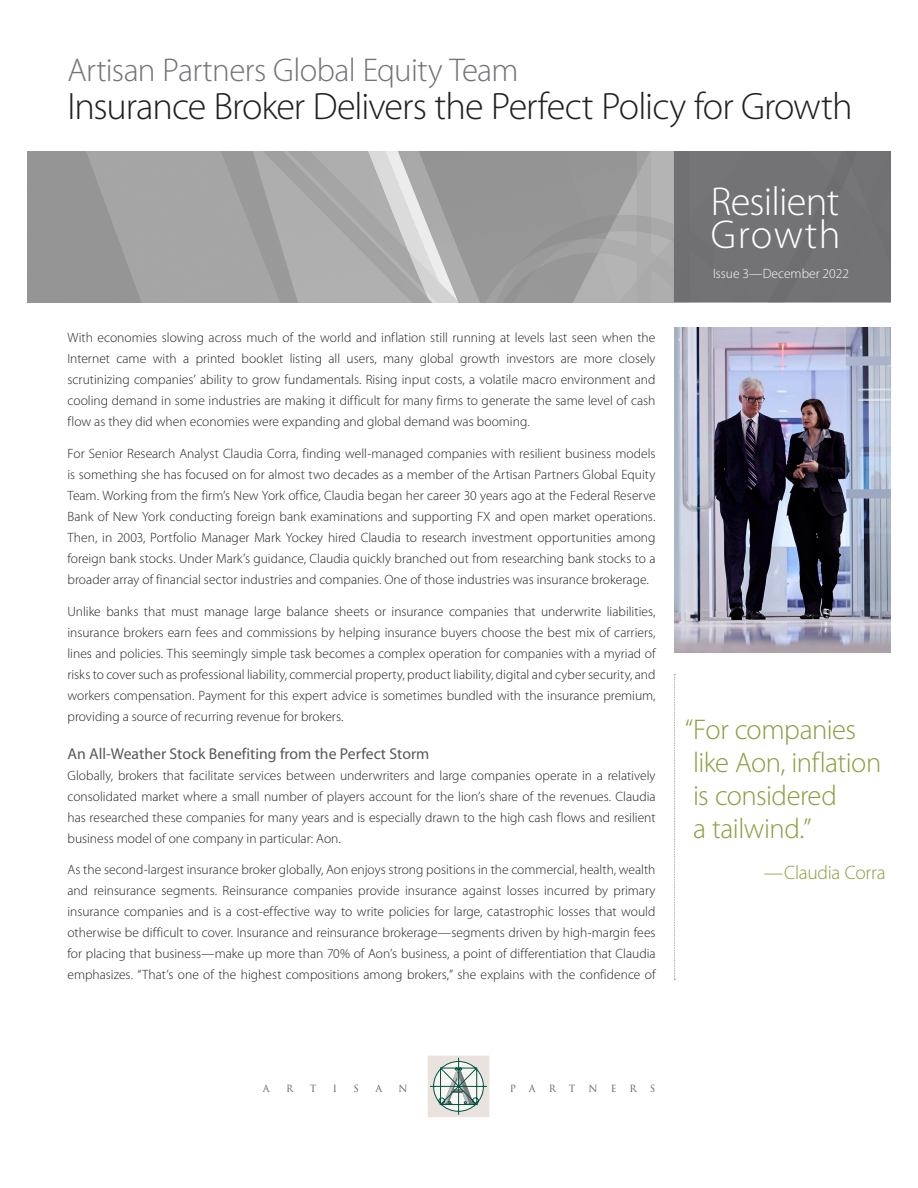
<style>
.page{position:relative;width:918px;height:1188px;background:#fff}
.page>*{position:absolute;margin:0;border:0;box-sizing:border-box;transform-origin:0 0}
.t1{font:300 40.5px/33px "Myriad Pro";letter-spacing:-.02em;color:#fff}
.Performance_Team{font:300 38.25px "Myriad Pro";letter-spacing:-.025em;color:#231f20}
.Performance_Team-2{font:300 33px "Myriad Pro";letter-spacing:-.02em;color:#727477}
.Body{font:300 28.5px/33px "Myriad Pro";letter-spacing:-.02em;color:#909b40}
.Body-2{font:300 19.5px "Myriad Pro";letter-spacing:-.015em;color:#909b40}
.Subs{font:15.75px "Myriad Pro";color:#57585a}
.Body-3{font:300 13.5px/21px "Myriad Pro";color:#231f20;text-align:justify}
.Table_Content_no_Lines{font:300 13.5px "Myriad Pro";color:#fff}
.t2{font:9.6px "Trajan Pro";color:#5a5a5d}
</style>
<div class="page">
<img style="left:27px;top:151px;width:647px;height:151px">
<div style="left:674px;top:151px;width:217px;height:151px;background:#737375"></div>
<svg style="left:674px;top:674px;width:1px;height:306px"></svg>
<img style="left:674px;top:328px;width:217px;height:324px">
<svg style="left:428px;top:1056px;width:61px;height:61px"></svg>
<p class="Performance_Team-2" style="left:67px;top:52px;width:452px">Artisan Partners Global Equity Team</p>
<p class="Performance_Team" style="left:68px;top:85px;width:787px">Insurance Broker Delivers the Perfect Policy for Growth</p>
<p class="Body-3" style="left:68px;top:327px;width:590px">With economies slowing across much of the world and inflation still running at levels last seen when the Internet came with a printed booklet listing all users, many global growth investors are more closely scrutinizing companies’ ability to grow fundamentals. Rising input costs, a volatile macro environment and cooling demand in some industries are making it difficult for many firms to generate the same level of cash flow as they did when economies were expanding and global demand was booming.</p>
<p class="Body-3" style="left:68px;top:443px;width:590px">For Senior Research Analyst Claudia Corra, finding well-managed companies with resilient business models is something she has focused on for almost two decades as a member of the Artisan Partners Global Equity Team. Working from the firm’s New York office, Claudia began her career 30 years ago at the Federal Reserve Bank of New York conducting foreign bank examinations and supporting FX and open market operations.<br>Then, in 2003, Portfolio Manager Mark Yockey hired Claudia to research investment opportunities among foreign bank stocks. Under Mark’s guidance, Claudia quickly branched out from researching bank stocks to a broader array of financial sector industries and companies. One of those industries was insurance brokerage.</p>
<p class="Body-3" style="left:68px;top:601px;width:590px">Unlike banks that must manage large balance sheets or insurance companies that underwrite liabilities, insurance brokers earn fees and commissions by helping insurance buyers choose the best mix of carriers, lines and policies. This seemingly simple task becomes a complex operation for companies with a myriad of risks to cover such as professional liability, commercial property, product liability, digital and cyber security, and workers compensation. Payment for this expert advice is sometimes bundled with the insurance premium, providing a source of recurring revenue for brokers.</p>
<p class="Subs" style="left:68px;top:745px;width:363px">An All-Weather Stock Benefiting from the Perfect Storm</p>
<p class="Body-3" style="left:68px;top:765px;width:590px">Globally, brokers that facilitate services between underwriters and large companies operate in a relatively consolidated market where a small number of players account for the lion’s share of the revenues. Claudia has researched these companies for many years and is especially drawn to the high cash flows and resilient business model of one company in particular: Aon.</p>
<p class="Body-3" style="left:68px;top:860px;width:590px">As the second-largest insurance broker globally, Aon enjoys strong positions in the commercial, health, wealth and reinsurance segments. Reinsurance companies provide insurance against losses incurred by primary insurance companies and is a cost-effective way to write policies for large, catastrophic losses that would otherwise be difficult to cover. Insurance and reinsurance brokerage—segments driven by high-margin fees for placing that business—make up more than 70% of Aon’s business, a point of differentiation that Claudia emphasizes. “That’s one of the highest compositions among brokers,” she explains with the confidence of</p>
<p class="t1" style="left:711px;top:186px;width:131px">Resilient<br>Growth</p>
<p class="Table_Content_no_Lines" style="left:713px;top:266px;width:137px">Issue 3—December 2022</p>
<p class="Body" style="left:685px;top:714px;width:198px">“For companies like Aon, inflation is considered<br>a tailwind.”</p>
<p class="Body-2" style="left:764px;top:861px;width:123px">—Claudia Corra</p>
<p class="t2" style="left:263px;top:1082px;width:8px">A</p>
<p class="t2" style="left:286px;top:1082px;width:9px">R</p>
<p class="t2" style="left:310px;top:1082px;width:8px">T</p>
<p class="t2" style="left:333px;top:1082px;width:6px">I</p>
<p class="t2" style="left:353px;top:1082px;width:7px">S</p>
<p class="t2" style="left:375px;top:1082px;width:8px">A</p>
<p class="t2" style="left:399px;top:1082px;width:11px">N</p>
<p class="t2" style="left:510px;top:1082px;width:8px">P</p>
<p class="t2" style="left:529px;top:1082px;width:8px">A</p>
<p class="t2" style="left:549px;top:1082px;width:9px">R</p>
<p class="t2" style="left:569px;top:1082px;width:8px">T</p>
<p class="t2" style="left:589px;top:1082px;width:11px">N</p>
<p class="t2" style="left:611px;top:1082px;width:7px">E</p>
<p class="t2" style="left:630px;top:1082px;width:9px">R</p>
<p class="t2" style="left:650px;top:1082px;width:7px">S</p>
</div>
